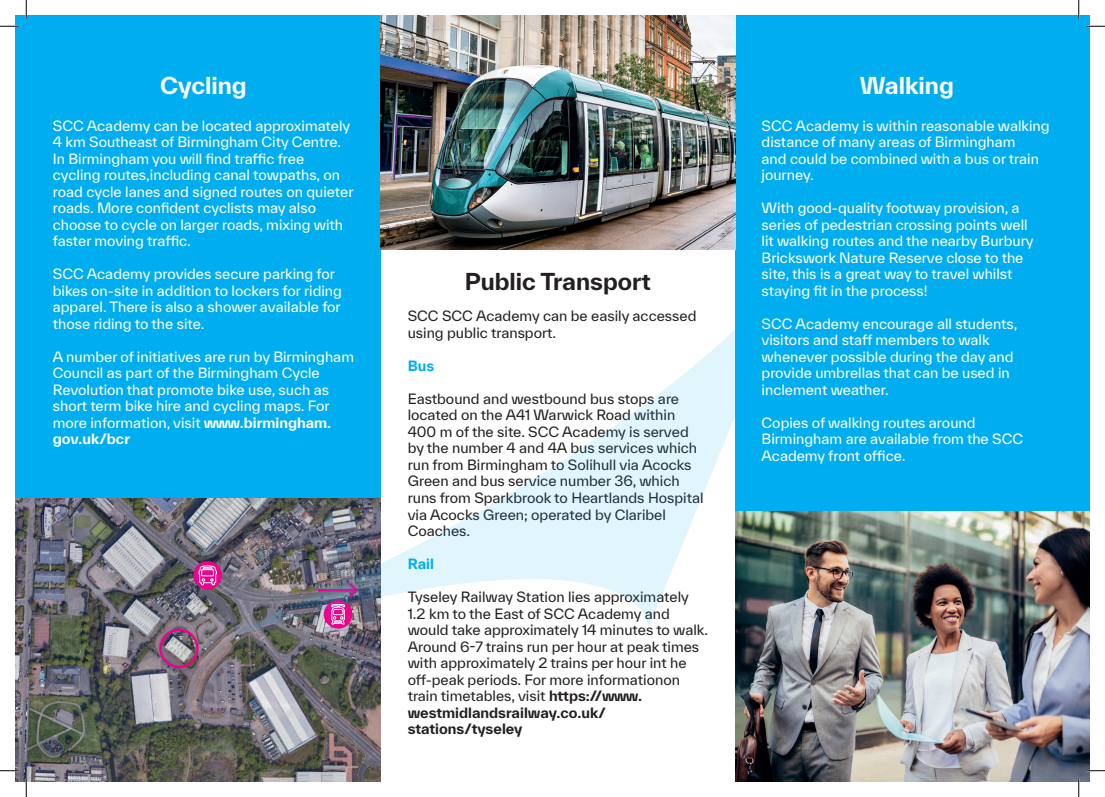
<style>
.page{position:relative;width:1105px;height:797px;background:#fff}
.page>*{position:absolute;margin:0;border:0;box-sizing:border-box;transform-origin:0 0}
.t1{font:700 22.5px "TWK Everett";color:#231f20}
.t2{font:700 22.5px "TWK Everett";color:#fff}
.t3{font:13.75px/16.5px "TWK Everett";color:#fff}
.t4{font:13.75px/16.5px "TWK Everett";color:#231f20}
.t5{font:700 13.75px "TWK Everett";color:#231f20}
.t6{font:700 13.75px "TWK Everett";color:#00aeef}
.s1{font-weight:700}
</style>
<div class="page">
<div style="left:16px;top:16px;width:365px;height:765px;background:#00aeef"></div>
<div style="left:735px;top:16px;width:354px;height:765px;background:#00aeef"></div>
<img style="left:16px;top:498px;width:365px;height:283px">
<img style="left:381px;top:16px;width:354px;height:233px">
<div style="left:159px;top:628px;width:40px;height:40px;border:2px solid #ed028c;border-radius:50%"></div>
<div style="left:193px;top:561px;width:29px;height:28px;background:#ed028c;border-radius:50%"></div>
<svg style="left:198px;top:565px;width:19px;height:21px"></svg>
<img style="left:735px;top:512px;width:354px;height:269px">
<svg style="left:229px;top:330px;width:566px;height:305px"></svg>
<svg style="left:0;top:25px;width:19px;height:2px"></svg>
<svg style="left:1086px;top:25px;width:19px;height:2px"></svg>
<svg style="left:0;top:770px;width:19px;height:1px"></svg>
<svg style="left:1086px;top:770px;width:19px;height:1px"></svg>
<svg style="left:25px;top:0;width:2px;height:19px"></svg>
<svg style="left:25px;top:778px;width:2px;height:19px"></svg>
<svg style="left:1078px;top:0;width:1px;height:19px"></svg>
<svg style="left:1078px;top:778px;width:1px;height:19px"></svg>
<p class="t2" style="left:160px;top:69px;width:88px">Cycling</p>
<p class="t2" style="left:860px;top:69px;width:96px">Walking</p>
<p class="t3" style="left:53px;top:117px;width:302px">SCC Academy can be located approximately 4 km Southeast of Birmingham City Centre.<br>In Birmingham you will find traffic free cycling routes,including canal towpaths, on road cycle lanes and signed routes on quieter roads. More confident cyclists may also choose to cycle on larger roads, mixing with faster moving traffic.</p>
<p class="t3" style="left:53px;top:265px;width:291px">SCC Academy provides secure parking for bikes on-site in addition to lockers for riding apparel. There is also a shower available for those riding to the site.</p>
<p class="t3" style="left:53px;top:348px;width:303px">A number of initiatives are run by Birmingham Council as part of the Birmingham Cycle Revolution that promote bike use, such as short term bike hire and cycling maps. For more information, visit <span class="s1">www.birmingham. gov.uk/bcr</span></p>
<p class="t1" style="left:465px;top:265px;width:188px">Public Transport</p>
<p class="t4" style="left:408px;top:308px;width:290px">SCC SCC Academy can be easily accessed using public transport.</p>
<p class="t6" style="left:408px;top:356px;width:28px">Bus</p>
<p class="t4" style="left:408px;top:390px;width:297px">Eastbound and westbound bus stops are located on the A41 Warwick Road within 400 m of the site. SCC Academy is served by the number 4 and 4A bus services which run from Birmingham to Solihull via Acocks Green and bus service number 36, which runs from Sparkbrook to Heartlands Hospital via Acocks Green; operated by Claribel Coaches.</p>
<p class="t6" style="left:408px;top:554px;width:28px">Rail</p>
<p class="t4" style="left:408px;top:588px;width:302px">Tyseley Railway Station lies approximately 1.2 km to the East of SCC Academy and would take approximately 14 minutes to walk.<br>Around 6-7 trains run per hour at peak times with approximately 2 trains per hour int he off-peak periods. For more informationon train timetables, visit <span class="s1">https://www. westmidlandsrailway.co.uk/</span></p>
<p class="t5" style="left:408px;top:719px;width:116px">stations/tyseley</p>
<p class="t3" style="left:761px;top:117px;width:290px">SCC Academy is within reasonable walking distance of many areas of Birmingham<br>and could be combined with a bus or train journey.</p>
<p class="t3" style="left:761px;top:199px;width:273px">With good-quality footway provision, a series of pedestrian crossing points well lit walking routes and the nearby Burbury Brickswork Nature Reserve close to the site, this is a great way to travel whilst staying fit in the process!</p>
<p class="t3" style="left:761px;top:315px;width:258px">SCC Academy encourage all students, visitors and staff members to walk whenever possible during the day and provide umbrellas that can be used in inclement weather.</p>
<p class="t3" style="left:761px;top:414px;width:263px">Copies of walking routes around<br>Birmingham are available from the SCC<br>Academy front office.</p>
</div>
